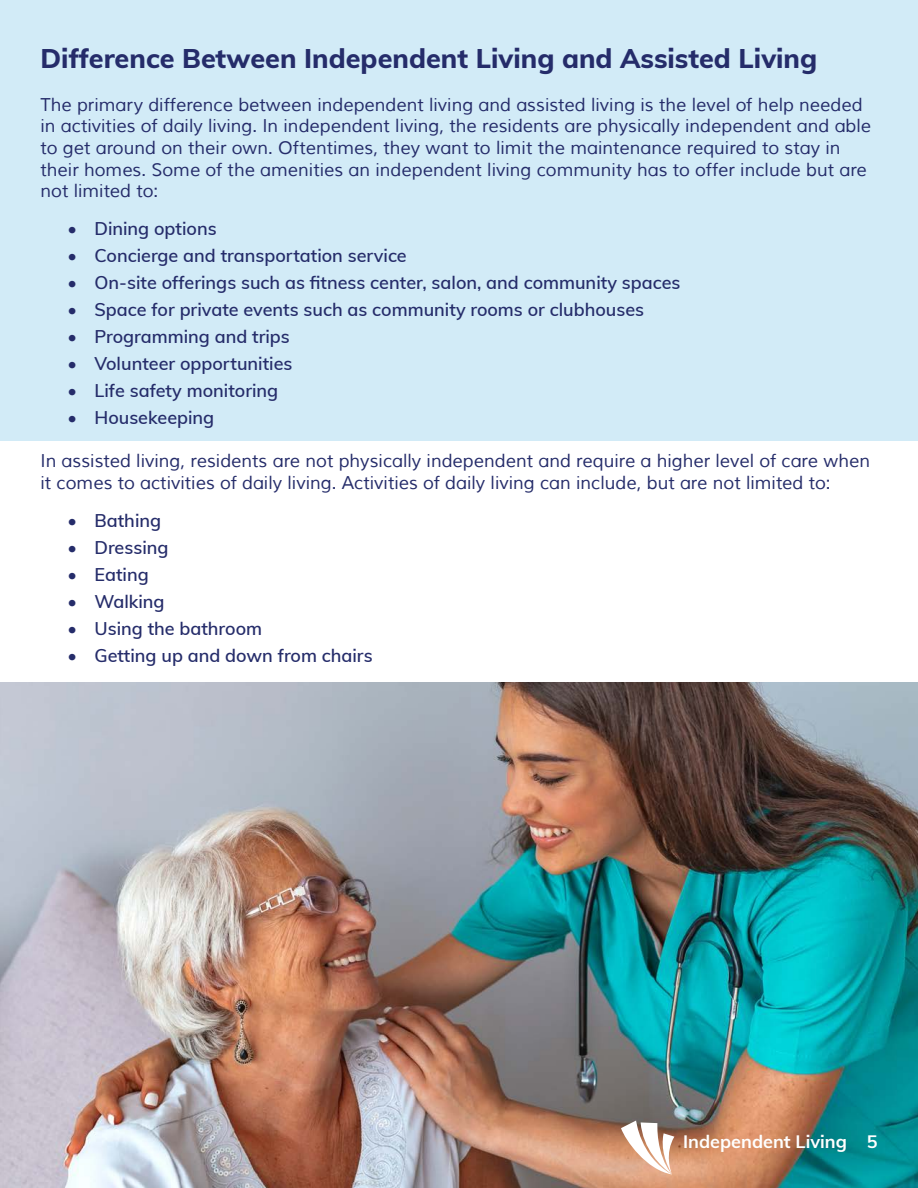
<style>
.page{position:relative;width:918px;height:1188px;background:#fff}
.page>*{position:absolute;margin:0;border:0;box-sizing:border-box;transform-origin:0 0}
.t1{font:800 27px "Muli";color:#252c6a}
.t2{font:18px/21.6px "Muli";color:#252c6a}
.t3{font:600 18px "Muli";color:#252c6a}
.t4{font:700 18px "Muli";color:#fff}
</style>
<div class="page">
<div style="left:0;top:0;width:918px;height:441px;background:#d2ebf7"></div>
<img style="left:0;top:683px;width:918px;height:505px">
<svg style="left:621px;top:1120px;width:53px;height:55px"></svg>
<h1 class="t1" style="left:40px;top:38px;width:778px">Difference Between Independent Living and Assisted Living</h1>
<p class="t2" style="left:40px;top:94px;width:832px">The primary difference between independent living and assisted living is the level of help needed in activities of daily living. In independent living, the residents are physically independent and able to get around on their own. Oftentimes, they want to limit the maintenance required to stay in their homes. Some of the amenities an independent living community has to offer include but are not limited to:</p>
<p class="t3" style="left:68px;top:215px;width:151px">• Dining options</p>
<p class="t3" style="left:68px;top:242px;width:341px">• Concierge and transportation service</p>
<p class="t3" style="left:68px;top:269px;width:615px">• On-site offerings such as fitness center, salon, and community spaces</p>
<p class="t3" style="left:68px;top:296px;width:578px">• Space for private events such as community rooms or clubhouses</p>
<p class="t3" style="left:68px;top:323px;width:224px">• Programming and trips</p>
<p class="t3" style="left:68px;top:350px;width:226px">• Volunteer opportunities</p>
<p class="t3" style="left:68px;top:377px;width:212px">• Life safety monitoring</p>
<p class="t3" style="left:68px;top:404px;width:148px">• Housekeeping</p>
<p class="t2" style="left:40px;top:451px;width:831px">In assisted living, residents are not physically independent and require a higher level of care when it comes to activities of daily living. Activities of daily living can include, but are not limited to:</p>
<p class="t3" style="left:68px;top:507px;width:95px">• Bathing</p>
<p class="t3" style="left:68px;top:534px;width:103px">• Dressing</p>
<p class="t3" style="left:68px;top:561px;width:83px">• Eating</p>
<p class="t3" style="left:68px;top:588px;width:99px">• Walking</p>
<p class="t3" style="left:68px;top:615px;width:196px">• Using the bathroom</p>
<p class="t3" style="left:68px;top:642px;width:307px">• Getting up and down from chairs</p>
<p class="t4" style="left:683px;top:1129px;width:196px">Independent Living 5</p>
</div>
